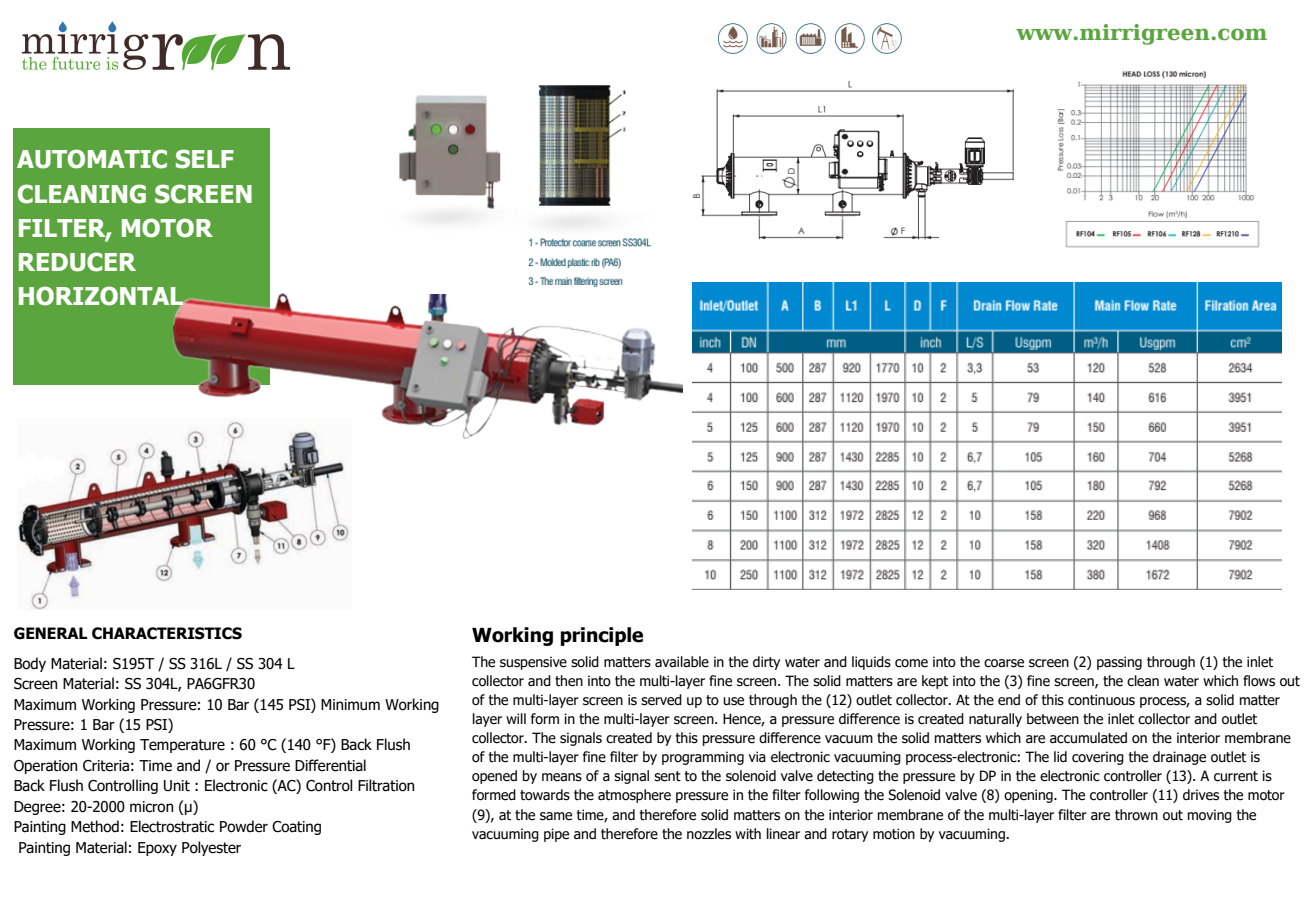
<style>
.page{position:relative;width:1313px;height:919px;background:#fff}
.page>*{position:absolute;margin:0;border:0;box-sizing:border-box;transform-origin:0 0}
.t1{font:700 24.5px "Tahoma";color:#fff}
.t2{font:700 21.44px "DejaVu Serif";color:#5ba53e}
.t3{font:700 19.25px "Tahoma";color:#000}
.t4{font:700 15.58px "Tahoma";color:#000}
.t5{font:14.88px/20.4px "Tahoma";color:#000}
.t6{font:14px/19.1px "Tahoma";color:#000}
</style>
<div class="page">
<img style="left:21px;top:21px;width:270px;height:49px">
<img style="left:717px;top:23px;width:185px;height:31px">
<div style="left:14px;top:129px;width:256px;height:256px;background:#5ba53e"></div>
<img style="left:173px;top:293px;width:509px;height:146px">
<img style="left:17px;top:419px;width:334px;height:191px">
<img style="left:693px;top:80px;width:321px;height:160px">
<img style="left:1057px;top:70px;width:203px;height:178px">
<img style="left:693px;top:283px;width:588px;height:306px">
<img style="left:384px;top:85px;width:271px;height:209px">
<p class="t1" style="left:17px;top:144px;width:218px">AUTOMATIC SELF</p>
<p class="t1" style="left:17px;top:178px;width:237px">CLEANING SCREEN</p>
<p class="t1" style="left:17px;top:212px;width:197px">FILTER, MOTOR</p>
<p class="t1" style="left:17px;top:246px;width:120px">REDUCER</p>
<p class="t1" style="left:17px;top:280px;width:168px">HORIZONTAL</p>
<p class="t2" style="left:1016px;top:20px;width:252px">www.mirrigreen.com</p>
<p class="t4" style="left:14px;top:623px;width:230px">GENERAL CHARACTERISTICS</p>
<p class="t3" style="left:472px;top:623px;width:173px">Working principle</p>
<p class="t5" style="left:14px;top:652px;width:282px">Body Material: S195T / SS 316L / SS 304 L</p>
<p class="t5" style="left:14px;top:673px;width:243px">Screen Material: SS 304L, PA6GFR30</p>
<p class="t5" style="left:14px;top:693px;width:427px">Maximum Working Pressure: 10 Bar (145 PSI) Minimum Working<br>Pressure: 1 Bar (15 PSI)</p>
<p class="t5" style="left:14px;top:734px;width:398px">Maximum Working Temperature : 60 °C (140 °F) Back Flush<br>Operation Criteria: Time and / or Pressure Differential</p>
<p class="t5" style="left:14px;top:775px;width:403px">Back Flush Controlling Unit : Electronic (AC) Control Filtration<br>Degree: 20-2000 micron (µ)</p>
<p class="t5" style="left:14px;top:816px;width:310px">Painting Method: Electrostratic Powder Coating</p>
<p class="t5" style="left:18px;top:836px;width:224px">Painting Material: Epoxy Polyester</p>
<p class="t6" style="left:472px;top:652px;width:829px">The suspensive solid matters available in the dirty water and liquids come into the coarse screen (2) passing through (1) the inlet collector and then into the multi-layer fine screen. The solid matters are kept into the (3) fine screen, the clean water which flows out of the multi-layer screen is served up to use through the (12) outlet collector. At the end of this continuous process, a solid matter layer will form in the multi-layer screen. Hence, a pressure difference is created naturally between the inlet collector and outlet collector. The signals created by this pressure difference vacuum the solid matters which are accumulated on the interior membrane of the multi-layer fine filter by programming via electronic vacuuming process-electronic: The lid covering the drainage outlet is opened by means of a signal sent to the solenoid valve detecting the pressure by DP in the electronic controller (13). A current is formed towards the atmosphere pressure in the filter following the Solenoid valve (8) opening. The controller (11) drives the motor (9), at the same time, and therefore solid matters on the interior membrane of the multi-layer filter are thrown out moving the vacuuming pipe and therefore the nozzles with linear and rotary motion by vacuuming.</p>
</div>
